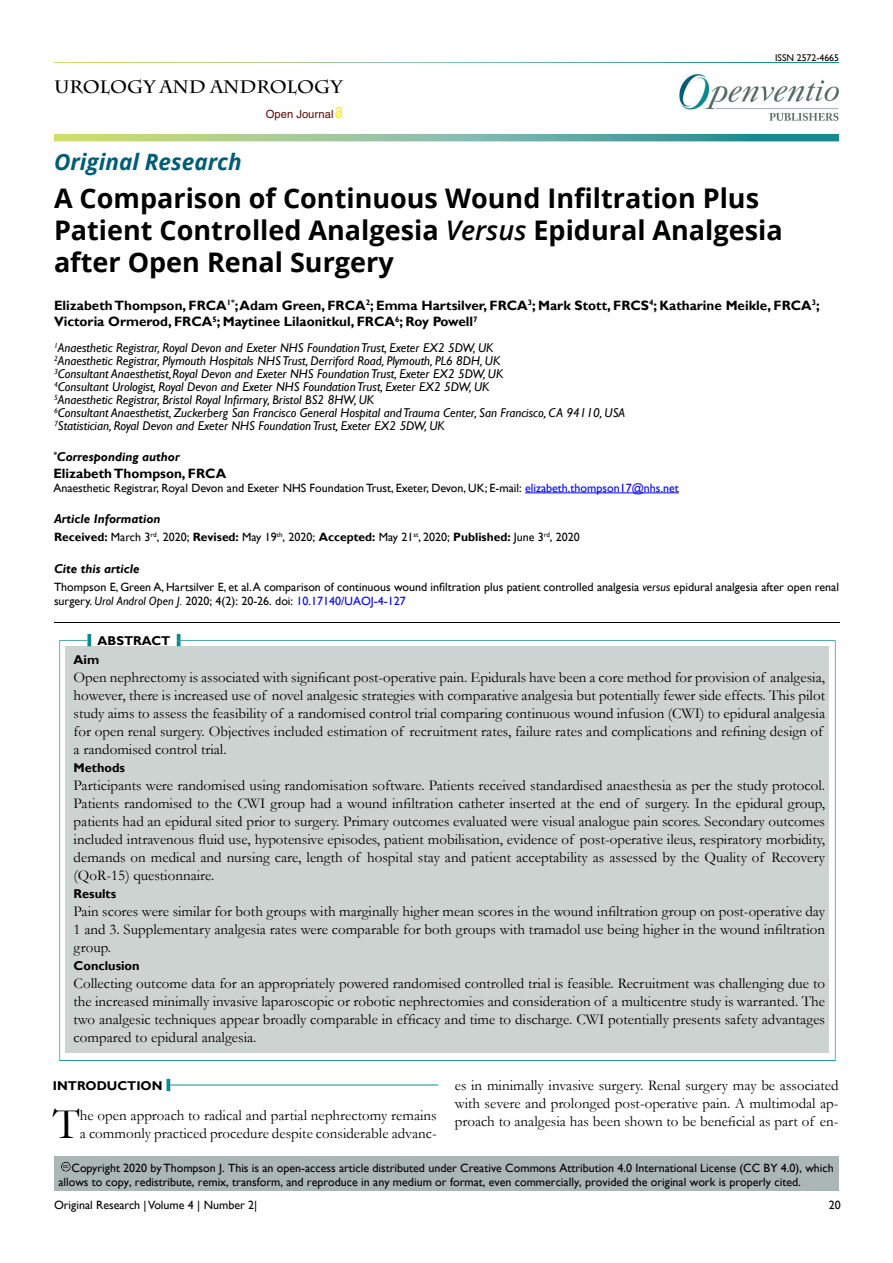
<style>
.page{position:relative;width:893px;height:1263px;background:#fff}
.page>*{position:absolute;margin:0;border:0;box-sizing:border-box;transform-origin:0 0}
.t1{font:43.8px "Garamond";color:#000}
.t2{font:700 27px/32.4px "Open Sans";color:#000101}
.t3{font:italic 700 22.5px "Open Sans";color:#015d76}
.t4{font:700 18px "Charlemagne Std";color:#000}
.t5{font:15px/18px "Garamond";color:#000;text-align:justify}
.t6{font:700 13.5px/16.2px "Gill Sans";color:#000101}
.t7{font:italic 12.75px/13px "Gill Sans";color:#000}
.t8{font:700 12.75px/18.1px "Gill Sans";color:#000}
.t9{font:italic 700 12.75px "Gill Sans";color:#000101}
.t10{font:italic 700 12.75px "Gill Sans";color:#000}
.t11{font:12px/14.4px "Gill Sans";color:#000101}
.t12{font:12px/14.4px "Gill Sans";color:#000}
.t13{font:700 12px "Gill Sans";color:#000101}
.t14{font:11.25px "Helvetica LT Std";color:#580b05}
.t15{font:9.75px "Gill Sans";color:#0a0000}
.t16{font:5.7px "Arial";color:#000}
.s1{font-weight:600;font-style:italic}
.s2{color:#0000fa}
.s3{font-weight:400;color:#000}
.s4{font-weight:400}
.s5{font-style:italic}
.s6{color:#000101}
</style>
<div class="page">
<img style="left:679px;top:74px;width:160px;height:47px">
<svg style="left:54px;top:134px;width:785px;height:7px;background:#7bb696"></svg>
<svg style="left:336px;top:106px;width:6px;height:11px"></svg>
<hr style="left:525px;top:493px;width:154px;height:1px;background:#0000fa">
<div style="left:41px;top:612px;width:810px;height:13px;background:#f9f2f3;opacity:.75"></div>
<div style="left:54px;top:1156px;width:785px;height:35px;background:#aab7b5"></div>
<div style="left:48px;top:1148px;width:37px;height:24px;background:#f9f2f3;opacity:.75"></div>
<hr style="left:168px;top:1084px;width:270px;height:1px;background:#0a8b93">
<svg style="left:166px;top:1079px;width:4px;height:12px"></svg>
<div style="left:47px;top:628px;width:801px;height:434px;background:#f9f2f3;opacity:.75"></div>
<p class="t4" style="left:54px;top:77px;width:290px">UROLOGY AND ANDROLOGY</p>
<h3 class="t3" style="left:54px;top:146px;width:189px">Original Research</h3>
<p class="t14" style="left:266px;top:108px;width:69px">Open Journal</p>
<p class="t15" style="left:775px;top:52px;width:65px">ISSN 2572-4665</p>
<h2 class="t2" style="left:54px;top:181px;width:730px">A Comparison of Continuous Wound Infiltration Plus<br>Patient Controlled Analgesia <span class="s1">Versus</span> Epidural Analgesia after Open Renal Surgery</h2>
<p class="t6" style="left:54px;top:298px;width:767px">Elizabeth Thompson, FRCA<sup>1*</sup>; Adam Green, FRCA<sup>2</sup>; Emma Hartsilver, FRCA<sup>3</sup>; Mark Stott, FRCS<sup>4</sup>; Katharine Meikle, FRCA<sup>3</sup>;<br>Victoria Ormerod, FRCA<sup>5</sup>; Maytinee Lilaonitkul, FRCA<sup>6</sup>; Roy Powell<sup>7</sup></p>
<p class="t7" style="left:54px;top:341px;width:573px"><sup>1</sup>Anaesthetic Registrar, Royal Devon and Exeter NHS Foundation Trust, Exeter EX2 5DW, UK<br><sup>2</sup>Anaesthetic Registrar, Plymouth Hospitals NHS Trust, Derriford Road, Plymouth, PL6 8DH, UK<br><sup>3</sup>Consultant Anaesthetist,Royal Devon and Exeter NHS Foundation Trust, Exeter EX2 5DW, UK<br><sup>4</sup>Consultant Urologist, Royal Devon and Exeter NHS Foundation Trust, Exeter EX2 5DW, UK<br><sup>5</sup>Anaesthetic Registrar, Bristol Royal Infirmary, Bristol BS2 8HW, UK<br><sup>6</sup>Consultant Anaesthetist, Zuckerberg San Francisco General Hospital and Trauma Center, San Francisco, CA 94110, USA <sup>7</sup>Statistician, Royal Devon and Exeter NHS Foundation Trust, Exeter EX2 5DW, UK</p>
<p class="t9" style="left:53px;top:450px;width:128px"><sup>*</sup>Corresponding author</p>
<p class="t6" style="left:53px;top:465px;width:174px">Elizabeth Thompson, FRCA</p>
<p class="t11" style="left:53px;top:481px;width:627px">Anaesthetic Registrar, Royal Devon and Exeter NHS Foundation Trust, Exeter, Devon, UK; E-mail: <span class="s2">elizabeth.thompson17@nhs.net</span></p>
<p class="t9" style="left:54px;top:511px;width:108px">Article Information</p>
<p class="t13" style="left:54px;top:529px;width:527px">Received: <span class="s3">March 3</span><sup>rd</sup><span class="s3">, 2020;</span> Revised: <span class="s3">May 19</span><sup>th</sup><span class="s3">, 2020</span><span class="s4">;</span> Accepted: <span class="s4">May 21</span><sup>st</sup><span class="s4">, 2020</span><span class="s3">;</span> Published: <span class="s3">June</span> <span class="s4">3</span><sup>rd</sup><span class="s4">, 2020</span></p>
<p class="t10" style="left:54px;top:561px;width:87px">Cite this article</p>
<p class="t11" style="left:54px;top:580px;width:786px">Thompson E, Green A, Hartsilver E, et al. A comparison of continuous wound infiltration plus patient controlled analgesia <span class="s5">versus</span> epidural analgesia after open renal surgery. <span class="s5">Urol Androl Open J.</span> 2020; 4(2): 20-26. doi: <span class="s2">10.17140/UAOJ-4-127</span></p>
<p class="t8" style="left:74px;top:632px;width:98px;text-indent:24px">ABSTRACT<br>Aim</p>
<p class="t5" style="left:74px;top:667px;width:753px;text-align:left">Open nephrectomy is associated with significant post-operative pain. Epidurals have been a core method for provision of analgesia, however, there is increased use of novel analgesic strategies with comparative analgesia but potentially fewer side effects. This pilot study aims to assess the feasibility of a randomised control trial comparing continuous wound infusion (CWI) to epidural analgesia for open renal surgery. Objectives included estimation of recruitment rates, failure rates and complications and refining design of a randomised control trial.</p>
<p class="t8" style="left:74px;top:758px;width:53px">Methods</p>
<p class="t5" style="left:74px;top:775px;width:753px">Participants were randomised using randomisation software. Patients received standardised anaesthesia as per the study protocol.<br>Patients randomised to the CWI group had a wound infiltration catheter inserted at the end of surgery. In the epidural group, patients had an epidural sited prior to surgery. Primary outcomes evaluated were visual analogue pain scores. Secondary outcomes included intravenous fluid use, hypotensive episodes, patient mobilisation, evidence of post-operative ileus, respiratory morbidity, demands on medical and nursing care, length of hospital stay and patient acceptability as assessed by the Quality of Recovery (QoR-15) questionnaire.</p>
<p class="t8" style="left:74px;top:884px;width:44px">Results</p>
<p class="t5" style="left:74px;top:901px;width:753px">Pain scores were similar for both groups with marginally higher mean scores in the wound infiltration group on post-operative day 1 and 3. Supplementary analgesia rates were comparable for both groups with tramadol use being higher in the wound infiltration group.</p>
<p class="t8" style="left:74px;top:956px;width:68px">Conclusion</p>
<p class="t5" style="left:74px;top:973px;width:753px">Collecting outcome data for an appropriately powered randomised controlled trial is feasible. Recruitment was challenging due to the increased minimally invasive laparoscopic or robotic nephrectomies and consideration of a multicentre study is warranted. The two analgesic techniques appear broadly comparable in efficacy and time to discharge. CWI potentially presents safety advantages compared to epidural analgesia.</p>
<p class="t8" style="left:53px;top:1077px;width:111px">INTRODUCTION</p>
<h1 class="t1" style="left:53px;top:1095px;width:28px">T</h1>
<p class="t5" style="left:80px;top:1106px;width:358px">he open approach to radical and partial nephrectomy remains a commonly practiced procedure despite considerable advanc-</p>
<p class="t5" style="left:455px;top:1076px;width:385px">es in minimally invasive surgery. Renal surgery may be associated with severe and prolonged post-operative pain. A multimodal ap&shy;proach to analgesia has been shown to be beneficial as part of en-</p>
<p class="t12" style="left:58px;top:1160px;width:777px;text-indent:13px">Copyright 2020 by <span class="s6">Thompson J</span>. This is an open-access article distributed under Creative Commons Attribution 4.0 International License (CC BY 4.0), which allows to copy, redistribute, remix, transform, and reproduce in any medium or format, even commercially, provided the original work is properly cited.</p>
<p class="t16" style="left:63px;top:1162px;width:7px">cc</p>
<p class="t12" style="left:54px;top:1198px;width:205px">Original Research | Volume 4 | Number 2|</p>
<p class="t12" style="left:829px;top:1198px;width:13px">20</p>
</div>
